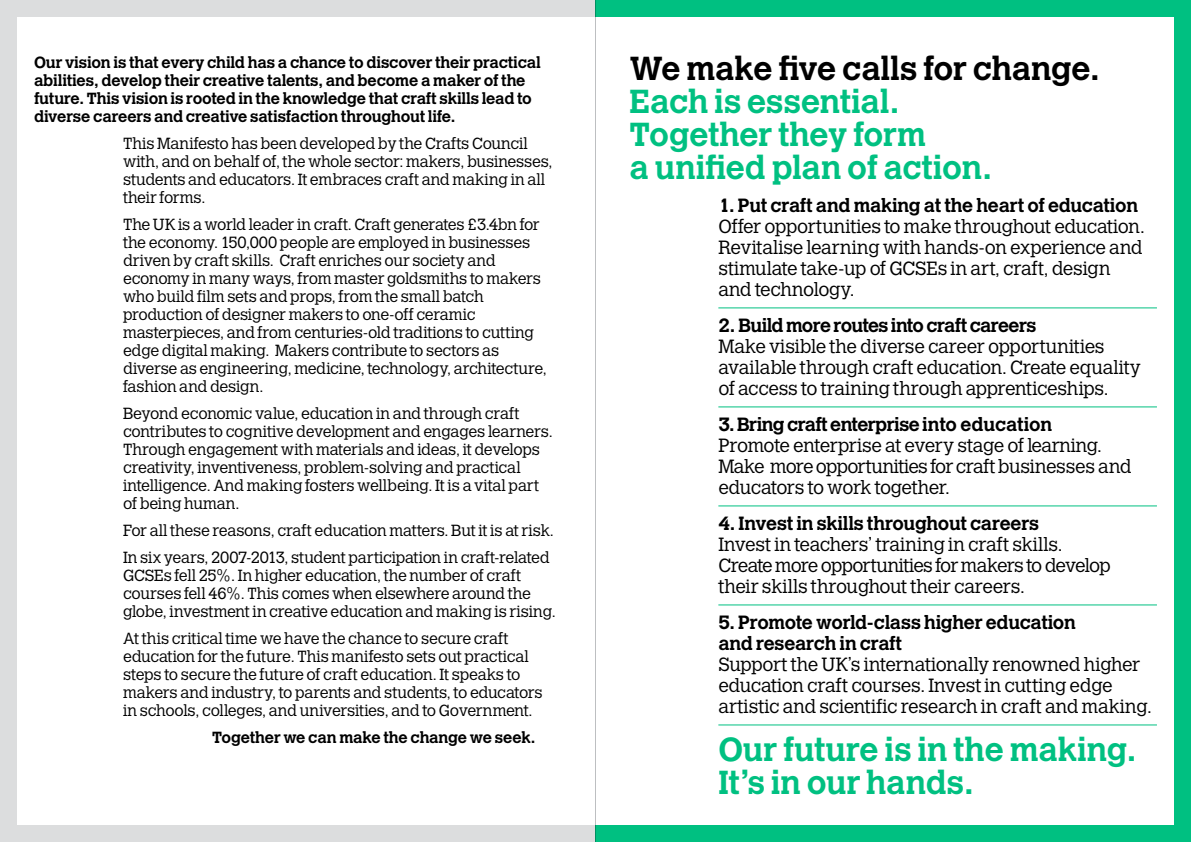
<style>
.page{position:relative;width:1191px;height:842px;background:#fff}
.page>*{position:absolute;margin:0;border:0;box-sizing:border-box;transform-origin:0 0}
.t1{font:700 33px/33px "Calvert";letter-spacing:-.005em;color:#00c081}
.t2{font:700 33px "Calvert";letter-spacing:-.01em;color:#000}
.t3{font:300 19px/21px "Calvert";letter-spacing:-.015em;color:#000}
.t4{font:700 19px/21px "Calvert";letter-spacing:-.015em;color:#000}
.t5{font:700 19px "Calvert";letter-spacing:-.035em;color:#000}
.t6{font:300 16px/18px "Calvert";letter-spacing:-.015em;color:#000}
.t7{font:700 16px/18px "Calvert";letter-spacing:-.015em;color:#000}
</style>
<div class="page">
<div style="left:0;top:0;width:595px;height:842px;background:#dcddde"></div>
<div style="left:17px;top:17px;width:578px;height:808px;background:#fff"></div>
<div style="left:595px;top:0;width:596px;height:842px;background:#00c081"></div>
<div style="left:595px;top:17px;width:579px;height:808px;background:#fff"></div>
<hr style="left:718px;top:307px;width:439px;height:1px;background:#00c081">
<hr style="left:718px;top:406px;width:439px;height:1px;background:#00c081">
<hr style="left:718px;top:505px;width:439px;height:1px;background:#00c081">
<hr style="left:718px;top:604px;width:439px;height:1px;background:#00c081">
<hr style="left:718px;top:724px;width:439px;height:1px;background:#00c081">
<hr style="left:595px;top:0;width:1px;height:842px;background:#dcddde">
<p class="t7" style="left:34px;top:53px;width:508px">Our vision is that every child has a chance to discover their practical abilities, develop their creative talents, and become a maker of the future. This vision is rooted in the knowledge that craft skills lead to diverse careers and creative satisfaction throughout life.</p>
<p class="t6" style="left:123px;top:135px;width:431px">This Manifesto has been developed by the Crafts Council with, and on behalf of, the whole sector: makers, businesses, students and educators. It embraces craft and making in all their forms.</p>
<p class="t6" style="left:123px;top:216px;width:425px">The UK is a world leader in craft. Craft generates £3.4bn for the economy. 150,000 people are employed in businesses driven by craft skills. Craft enriches our society and economy in many ways, from master goldsmiths to makers who build film sets and props, from the small batch production of designer makers to one-off ceramic masterpieces, and from centuries-old traditions to cutting edge digital making. Makers contribute to sectors as diverse as engineering, medicine, technology, architecture, fashion and design.</p>
<p class="t6" style="left:123px;top:405px;width:431px">Beyond economic value, education in and through craft contributes to cognitive development and engages learners.<br>Through engagement with materials and ideas, it develops creativity, inventiveness, problem-solving and practical intelligence. And making fosters wellbeing. It is a vital part of being human.</p>
<p class="t6" style="left:123px;top:517px;width:432px;line-height:27px">For all these reasons, craft education matters. But it is at risk.<br>In six years, 2007-2013, student participation in craft-related</p>
<p class="t6" style="left:123px;top:567px;width:434px">GCSEs fell 25%. In higher education, the number of craft courses fell 46%. This comes when elsewhere around the globe, investment in creative education and making is rising.</p>
<p class="t6" style="left:123px;top:630px;width:421px">At this critical time we have the chance to secure craft education for the future. This manifesto sets out practical steps to secure the future of craft education. It speaks to makers and industry, to parents and students, to educators in schools, colleges, and universities, and to Government.</p>
<p class="t7" style="left:212px;top:728px;width:325px">Together we can make the change we seek.</p>
<h1 class="t2" style="left:629px;top:48px;width:472px">We make five calls for change.</h1>
<h1 class="t1" style="left:629px;top:84px;width:364px">Each is essential.<br>Together they form<br>a unified plan of action.</h1>
<p class="t4" style="left:718px;top:195px;width:421px">1. Put craft and making at the heart of education</p>
<p class="t3" style="left:718px;top:216px;width:428px">Offer opportunities to make throughout education.<br>Revitalise learning with hands-on experience and stimulate take-up of GCSEs in art, craft, design and technology.</p>
<p class="t5" style="left:718px;top:313px;width:319px">2. Build more routes into craft careers</p>
<p class="t3" style="left:718px;top:336px;width:424px">Make visible the diverse career opportunities available through craft education. Create equality of access to training through apprenticeships.</p>
<p class="t4" style="left:718px;top:414px;width:335px">3. Bring craft enterprise into education</p>
<p class="t3" style="left:718px;top:435px;width:415px">Promote enterprise at every stage of learning.<br>Make more opportunities for craft businesses and educators to work together.</p>
<p class="t4" style="left:718px;top:513px;width:322px">4. Invest in skills throughout careers</p>
<p class="t3" style="left:718px;top:534px;width:394px">Invest in teachers’ training in craft skills.<br>Create more opportunities for makers to develop their skills throughout their careers.</p>
<p class="t4" style="left:718px;top:612px;width:359px">5. Promote world-class higher education and research in craft</p>
<p class="t3" style="left:718px;top:654px;width:435px">Support the UK’s internationally renowned higher education craft courses. Invest in cutting edge artistic and scientific research in craft and making.</p>
<h1 class="t1" style="left:718px;top:732px;width:419px">Our future is in the making.<br>It’s in our hands.</h1>
</div>
